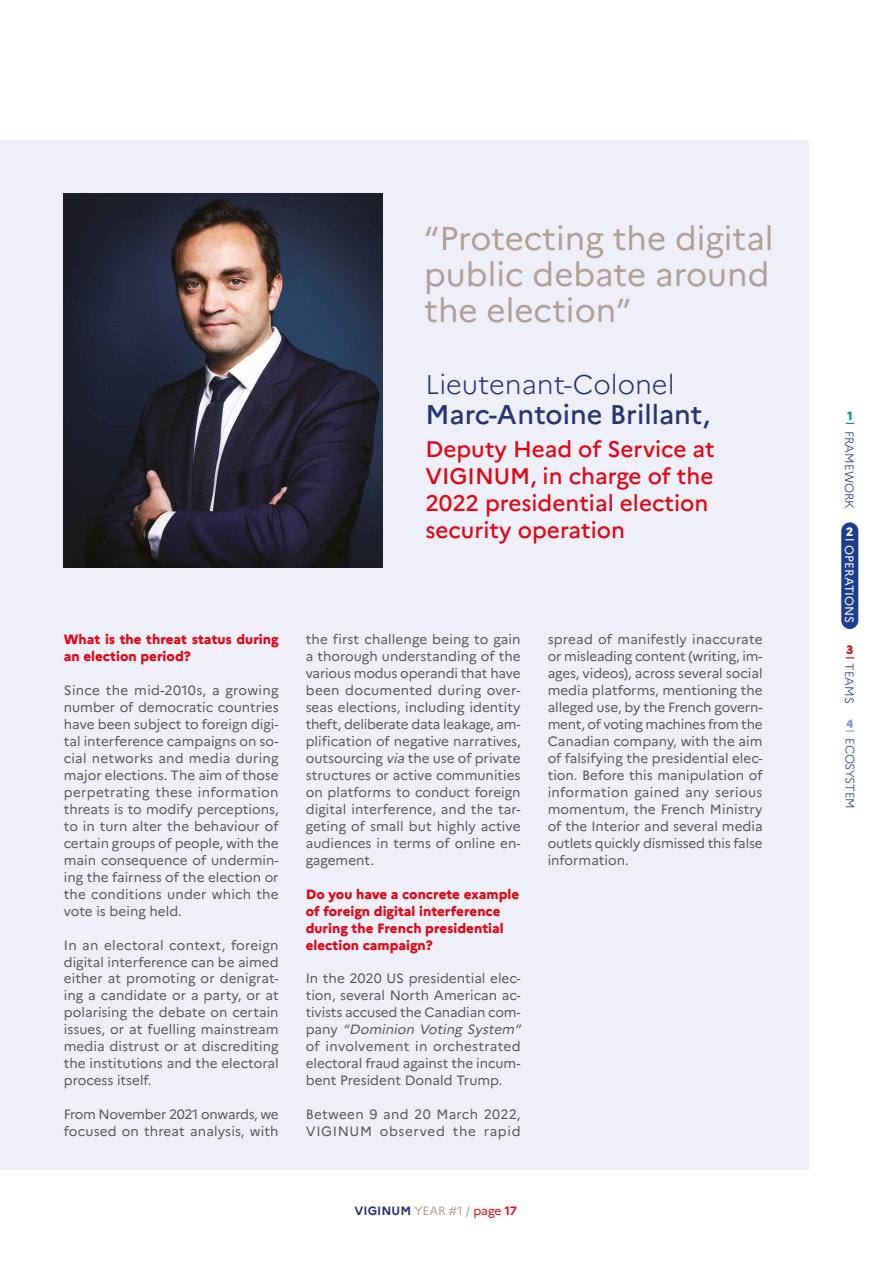
<style>
.page{position:relative;width:893px;height:1263px;background:#fff}
.page>*{position:absolute;margin:0;border:0;box-sizing:border-box;transform-origin:0 0}
.t1{font:33px/36px "Marianne";color:#b0a096}
.t2{font:500 27px "Marianne";color:#273475}
.t3{font:300 27px "Marianne";color:#273475}
.t4{font:500 22.5px/27px "Marianne";color:#e30613}
.t5{font:13.5px/17px "Marianne";color:#575756;text-align:justify}
.t6{font:800 13.5px/17px "Marianne";color:#e30613}
.t7{font:13.5px/17px "Marianne";letter-spacing:.035em;color:#575756}
.t8{font:300 12px "Marianne";color:#273475}
.t9{font:700 12px "Marianne";color:#273475}
.t10{font:12px "Marianne";color:#fff}
.t11{font:800 12px "Marianne";color:#00939c}
.t12{font:800 12px "Marianne";color:#fff}
.t13{font:800 12px "Marianne";color:#af201f}
.t14{font:800 12px "Marianne";color:#879ccd}
.s1{font-style:italic}
.s2{font-weight:400;color:#b0a096}
.s3{font-weight:400;color:#e30613}
.s4{color:#e30613}
</style>
<div class="page">
<div style="left:0;top:140px;width:808px;height:1029px;background:#efeff9"></div>
<img style="left:64px;top:193px;width:319px;height:375px">
<div style="left:841px;top:522px;width:17px;height:107px;background:#1d3d91;border-radius:9px"></div>
<svg style="left:846px;top:730px;width:8px;height:2px"></svg>
<h1 class="t1" style="left:424px;top:220px;width:351px">“Protecting the digital public debate around the election”</h1>
<h2 class="t3" style="left:425px;top:368px;width:251px">Lieutenant-Colonel</h2>
<h2 class="t2" style="left:425px;top:398px;width:286px">Marc-Antoine Brillant,</h2>
<h3 class="t4" style="left:425px;top:436px;width:291px">Deputy Head of Service at<br>VIGINUM, in charge of the<br>2022 presidential election security operation</h3>
<p class="t6" style="left:64px;top:631px;width:216px">What is the threat status during an election period?</p>
<p class="t5" style="left:64px;top:682px;width:216px">Since the mid-2010s, a growing number of democratic countries have been subject to foreign digi&shy;tal interference campaigns on so&shy;cial networks and media during major elections. The aim of those perpetrating these information threats is to modify perceptions, to in turn alter the behaviour of certain groups of people, with the main consequence of undermin&shy;ing the fairness of the election or the conditions under which the vote is being held.</p>
<p class="t5" style="left:64px;top:936px;width:216px">In an electoral context, foreign digital interference can be aimed either at promoting or denigrat&shy;ing a candidate or a party, or at polarising the debate on certain issues, or at fuelling mainstream media distrust or at discrediting the institutions and the electoral process itself.</p>
<p class="t5" style="left:64px;top:1106px;width:216px">From November 2021 onwards, we focused on threat analysis, with</p>
<p class="t5" style="left:306px;top:631px;width:217px">the first challenge being to gain a thorough understanding of the various modus operandi that have been documented during over&shy;seas elections, including identity theft, deliberate data leakage, am&shy;plification of negative narratives, outsourcing <span class="s1">via</span> the use of private structures or active communities on platforms to conduct foreign digital interference, and the tar&shy;geting of small but highly active audiences in terms of online en&shy;gagement.</p>
<p class="t6" style="left:306px;top:885px;width:215px">Do you have a concrete example of foreign digital interference during the French presidential election campaign?</p>
<p class="t5" style="left:306px;top:970px;width:219px;text-align:left">In the 2020 US presidential elec&shy;tion, several North American ac&shy;tivists accused the Canadian com&shy;p a n y <span class="s1">“Dominion Voting System” </span>of involvement in orchestrated electoral fraud against the incum&shy;bent President Donald Trump.</p>
<p class="t7" style="left:306px;top:1106px;width:216px">Between 9 and 20 March 2022,<br>VIGINUM observed the rapid</p>
<p class="t5" style="left:548px;top:631px;width:216px">spread of manifestly inaccurate or misleading content (writing, im&shy;ages, videos), across several social media platforms, mentioning the alleged use, by the French govern&shy;ment, of voting machines from the Canadian company, with the aim of falsifying the presidential elec&shy;tion. Before this manipulation of information gained any serious momentum, the French Ministry of the Interior and several media outlets quickly dismissed this false information.</p>
<p class="t9" style="left:355px;top:1203px;width:164px">VIGINUM <span class="s2">YEAR #1 /</span> <span class="s3">page</span> <span class="s4">17</span></p>
<p class="t11" style="left:847px;top:408px;width:7px">1</p>
<p class="t8" style="left:857px;top:431px;width:80px;rotate:90deg">FRAMEWORK</p>
<p class="t12" style="left:846px;top:524px;width:9px">2</p>
<p class="t10" style="left:857px;top:545px;width:80px;rotate:90deg">OPERATIONS</p>
<p class="t13" style="left:846px;top:643px;width:9px">3</p>
<p class="t8" style="left:857px;top:663px;width:42px;rotate:90deg">TEAMS</p>
<p class="t14" style="left:846px;top:716px;width:9px">4</p>
<p class="t8" style="left:857px;top:738px;width:72px;rotate:90deg">ECOSYSTEM</p>
</div>
